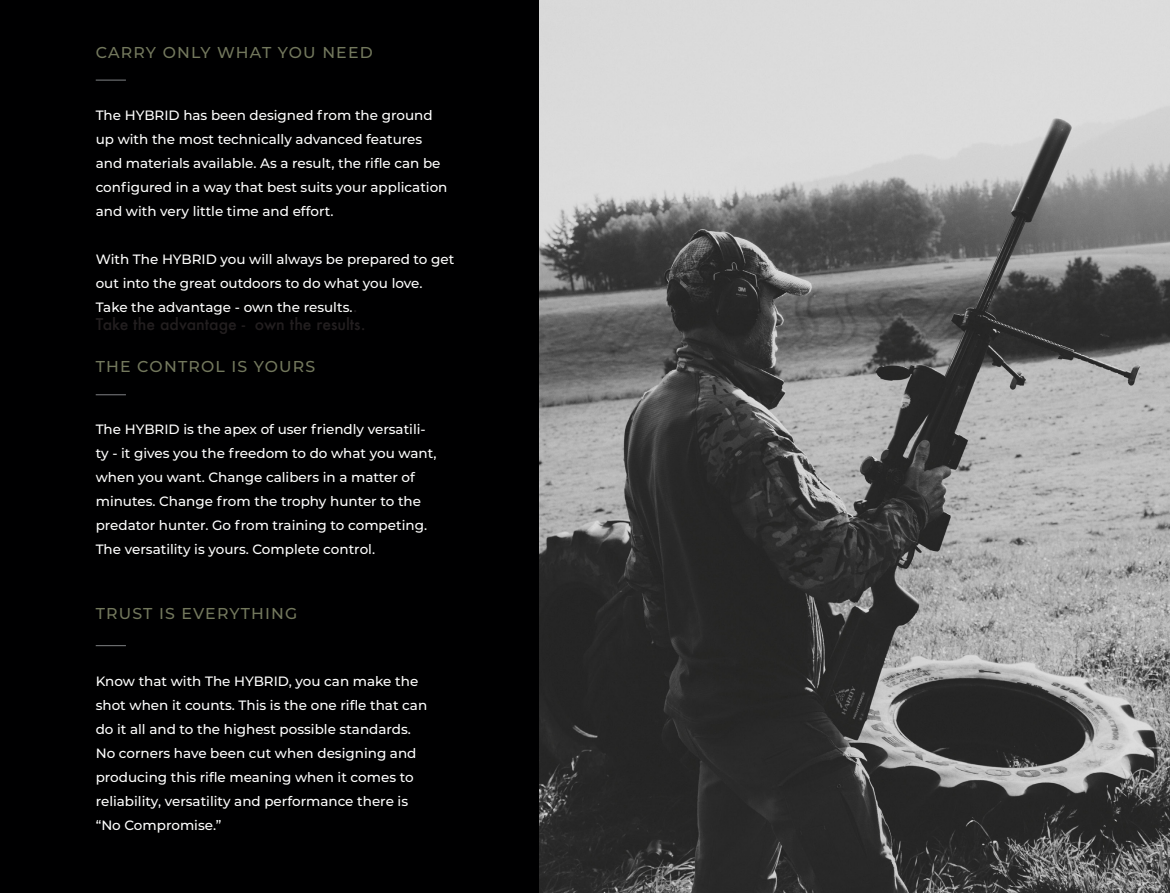
<style>
.page{position:relative;width:1170px;height:893px;background:#fff}
.page>*{position:absolute;margin:0;border:0;box-sizing:border-box;transform-origin:0 0}
.t1{font:500 15.75px "Montserrat";letter-spacing:.075em;color:#73785d}
.t2{font:500 15.75px "Futura";color:#231f20}
.t3{font:500 13.5px/24px "Montserrat";color:#fff}
.s1{font-family:"Futura";font-size:15.75px;color:#231f20}
</style>
<div class="page">
<div style="left:0;top:0;width:1169px;height:893px;background:#000001"></div>
<img style="left:539px;top:0;width:630px;height:893px">
<hr style="left:96px;top:80px;width:30px;height:1px;background:#808285">
<hr style="left:96px;top:394px;width:30px;height:1px;background:#808285">
<hr style="left:96px;top:645px;width:30px;height:1px;background:#808285">
<p class="t1" style="left:96px;top:41px;width:278px">CARRY ONLY WHAT YOU NEED</p>
<p class="t3" style="left:96px;top:102px;width:353px">The HYBRID has been designed from the ground up with the most technically advanced features and materials available. As a result, the rifle can be configured in a way that best suits your application and with very little time and effort.</p>
<p class="t3" style="left:96px;top:246px;width:360px">With The HYBRID you will always be prepared to get out into the great outdoors to do what you love.</p>
<p class="t3" style="left:96px;top:294px;width:263px">Take the advantage - own the results.<span class="s1">.</span></p>
<p class="t2" style="left:96px;top:314px;width:271px">Take the advantage - own the results.</p>
<p class="t1" style="left:96px;top:356px;width:221px">THE CONTROL IS YOURS</p>
<p class="t3" style="left:96px;top:417px;width:342px">The HYBRID is the apex of user friendly versatili&shy;ty - it gives you the freedom to do what you want, when you want. Change calibers in a matter of minutes. Change from the trophy hunter to the predator hunter. Go from training to competing.<br>The versatility is yours. Complete control.</p>
<p class="t1" style="left:96px;top:602px;width:203px">TRUST IS EVERYTHING</p>
<p class="t3" style="left:96px;top:669px;width:333px">Know that with The HYBRID, you can make the shot when it counts. This is the one rifle that can do it all and to the highest possible standards.<br>No corners have been cut when designing and producing this rifle meaning when it comes to reliability, versatility and performance there is</p>
<p class="t3" style="left:96px;top:813px;width:127px">“No Compromise.”</p>
</div>
